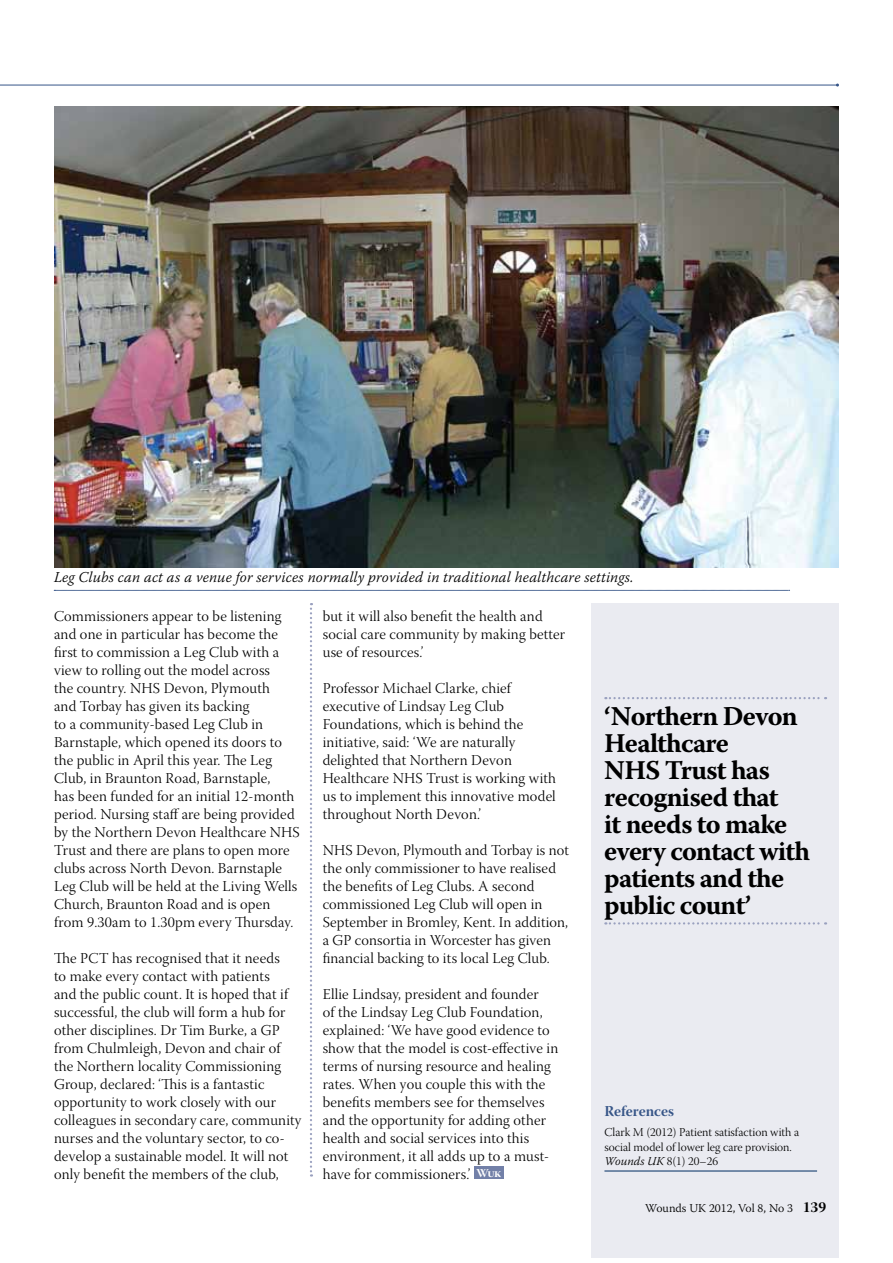
<style>
.page{position:relative;width:893px;height:1263px;background:#fff}
.page>*{position:absolute;margin:0;border:0;box-sizing:border-box;transform-origin:0 0}
.t1{font:700 27px/27px "Warnock Pro";letter-spacing:-.03em;color:#000}
.t2{font:15px/18px "Warnock Pro Light Subh";letter-spacing:.015em;color:#000}
.t3{font:italic 300 15px "Warnock Pro";letter-spacing:.01em;color:#000}
.t4{font:15px "Warnock Pro Bold Subh";color:#375688}
.t5{font:12px/14.4px "Warnock Pro Light Subh";color:#000}
.t6{font:300 12px "Warnock Pro";color:#000}
.s1{font-family:"Warnock Pro Bold Subh";font-size:12px;color:#fff}
.s2{font-family:"Warnock Pro";font-weight:300;font-style:italic}
.s3{font-family:"Warnock Pro Bold Subh";font-weight:400;font-size:15px}
</style>
<div class="page">
<div style="left:591px;top:603px;width:248px;height:655px;background:#eaebf1"></div>
<svg style="left:310px;top:603px;width:2px;height:573px"></svg>
<div style="left:474px;top:1166px;width:30px;height:13px;background:#7280a8"></div>
<svg style="left:605px;top:697px;width:221px;height:2px"></svg>
<svg style="left:605px;top:922px;width:221px;height:2px"></svg>
<img style="left:54px;top:106px;width:785px;height:461px">
<svg style="left:54px;top:590px;width:736px;height:1px"></svg>
<hr style="left:0;top:85px;width:837px;height:1px;background:#375688">
<hr style="left:604px;top:1171px;width:213px;height:1px;background:#002d62">
<p class="t3" style="left:54px;top:568px;width:581px">Leg Clubs can act as a venue for services normally provided in traditional healthcare settings.</p>
<p class="t2" style="left:54px;top:609px;width:247px">Commissioners appear to be listening and one in particular has become the first to commission a Leg Club with a view to rolling out the model across<br>the country. NHS Devon, Plymouth<br>and Torbay has given its backing<br>to a community-based Leg Club in Barnstaple, which opened its doors to the public in April this year. The Leg Club, in Braunton Road, Barnstaple,<br>has been funded for an initial 12-month period. Nursing staff are being provided by the Northern Devon Healthcare NHS Trust and there are plans to open more clubs across North Devon. Barnstaple Leg Club will be held at the Living Wells Church, Braunton Road and is open from 9.30am to 1.30pm every Thursday.</p>
<p class="t2" style="left:54px;top:951px;width:249px">The PCT has recognised that it needs<br>to make every contact with patients<br>and the public count. It is hoped that if successful, the club will form a hub for other disciplines. Dr Tim Burke, a GP from Chulmleigh, Devon and chair of the Northern locality Commissioning Group, declared: ‘This is a fantastic opportunity to work closely with our colleagues in secondary care, community nurses and the voluntary sector, to co&shy;develop a sustainable model. It will not only benefit the members of the club,</p>
<p class="t2" style="left:323px;top:609px;width:244px">but it will also benefit the health and social care community by making better use of resources.’</p>
<p class="t2" style="left:323px;top:681px;width:235px">Professor Michael Clarke, chief executive of Lindsay Leg Club<br>Foundations, which is behind the initiative, said: ‘We are naturally delighted that Northern Devon<br>Healthcare NHS Trust is working with us to implement this innovative model throughout North Devon.’</p>
<p class="t2" style="left:323px;top:843px;width:248px">NHS Devon, Plymouth and Torbay is not the only commissioner to have realised the benefits of Leg Clubs. A second commissioned Leg Club will open in September in Bromley, Kent. In addition, a GP consortia in Worcester has given financial backing to its local Leg Club.</p>
<p class="t2" style="left:323px;top:987px;width:237px">Ellie Lindsay, president and founder<br>of the Lindsay Leg Club Foundation, explained: ‘We have good evidence to show that the model is cost-effective in terms of nursing resource and healing rates. When you couple this with the benefits members see for themselves and the opportunity for adding other health and social services into this environment, it all adds up to a must&shy;have for commissioners.’ <span class="s1">Wuk</span></p>
<h1 class="t1" style="left:604px;top:702px;width:207px">‘Northern Devon<br>Healthcare<br>NHS Trust has recognised that<br>it needs to make every contact with patients and the public count’</h1>
<p class="t4" style="left:604px;top:1102px;width:71px">References</p>
<p class="t5" style="left:604px;top:1127px;width:196px">Clark M (2012) Patient satisfaction with a social model of lower leg care provision.<br><span class="s2">Wounds UK</span> 8(1) 20–26</p>
<p class="t6" style="left:645px;top:1201px;width:183px">Wounds UK 2012, Vol 8, No 3 <span class="s3">139</span></p>
</div>
